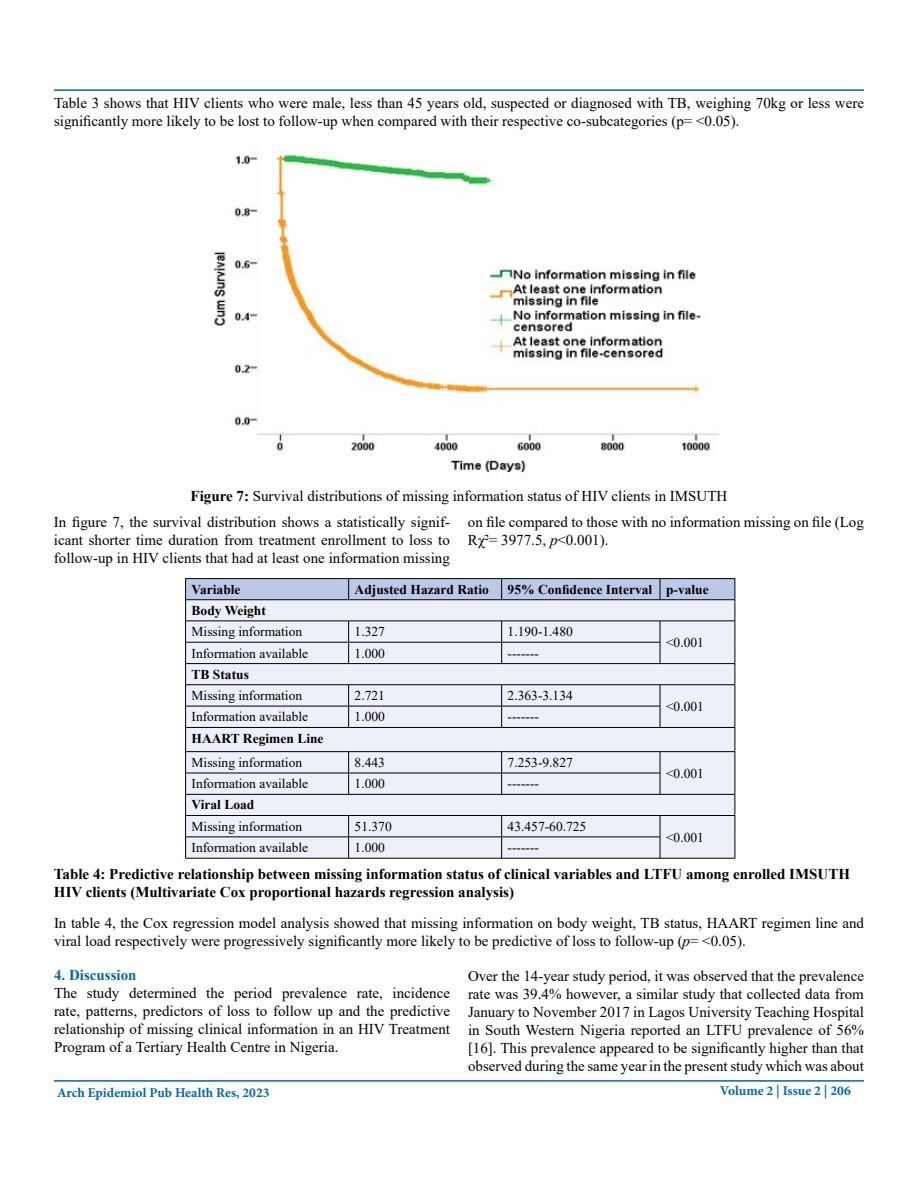
<style>
.page{position:relative;width:918px;height:1188px;background:#fff}
.page>*{position:absolute;margin:0;border:0;box-sizing:border-box;transform-origin:0 0}
.t1{font:15px/18px "Times New Roman";color:#000}
.t2{font:700 15px/18px "Times New Roman";color:#000}
.t3{font:700 15px "Times New Roman";color:#0066b3}
.t4{font:13.5px "Times New Roman";color:#000}
.t5{font:700 13.5px "Times New Roman";color:#000}
.t6{font:700 13.5px "Minion Pro";color:#0066b3}
.s1{font-weight:700}
.s2{font-style:italic}
</style>
<div class="page">
<hr style="left:54px;top:1080px;width:810px;height:2px;background:#0066b3">
<hr style="left:54px;top:89px;width:810px;height:2px;background:#0066b3">
<img style="left:214px;top:153px;width:505px;height:320px">
<hr style="left:185px;top:578px;width:164px;height:1px;background:#000">
<hr style="left:349px;top:578px;width:153px;height:1px;background:#000">
<hr style="left:502px;top:578px;width:158px;height:1px;background:#000">
<hr style="left:660px;top:578px;width:75px;height:1px;background:#000">
<svg style="left:185px;top:579px;width:551px;height:279px;background:#d6d8e2"></svg>
<hr style="left:185px;top:858px;width:164px;height:1px;background:#000">
<hr style="left:349px;top:858px;width:153px;height:1px;background:#000">
<hr style="left:502px;top:858px;width:158px;height:1px;background:#000">
<hr style="left:660px;top:858px;width:75px;height:1px;background:#000">
<p class="t1" style="left:54px;top:93px;width:812px">Table 3 shows that HIV clients who were male, less than 45 years old, suspected or diagnosed with TB, weighing 70kg or less were significantly more likely to be lost to follow-up when compared with their respective co-subcategories (p= &lt;0.05).</p>
<p class="t1" style="left:191px;top:486px;width:538px"><span class="s1">Figure 7:</span> Survival distributions of missing information status of HIV clients in IMSUTH</p>
<p class="t1" style="left:54px;top:513px;width:398px;text-align:justify">In figure 7, the survival distribution shows a statistically signif&shy;icant shorter time duration from treatment enrollment to loss to follow-up in HIV clients that had at least one information missing</p>
<p class="t1" style="left:468px;top:513px;width:397px">on file compared to those with no information missing on file (Log<br>Rχ2= 3977.5, <span class="s2">p</span>&lt;0.001).</p>
<p class="t5" style="left:192px;top:579px;width:51px">Variable</p>
<p class="t5" style="left:355px;top:579px;width:136px">Adjusted Hazard Ratio</p>
<p class="t5" style="left:508px;top:579px;width:203px">95% Confidence Interval p-value</p>
<p class="t5" style="left:192px;top:601px;width:76px">Body Weight</p>
<p class="t4" style="left:192px;top:622px;width:112px">Missing information</p>
<p class="t4" style="left:355px;top:622px;width:32px">1.327</p>
<p class="t4" style="left:508px;top:622px;width:67px">1.190-1.480</p>
<p class="t4" style="left:666px;top:633px;width:39px">&lt;0.001</p>
<p class="t4" style="left:192px;top:644px;width:118px">Information available</p>
<p class="t4" style="left:355px;top:644px;width:32px">1.000</p>
<p class="t4" style="left:508px;top:644px;width:33px">-------</p>
<p class="t5" style="left:192px;top:664px;width:59px">TB Status</p>
<p class="t4" style="left:192px;top:686px;width:112px">Missing information</p>
<p class="t4" style="left:355px;top:686px;width:32px">2.721</p>
<p class="t4" style="left:508px;top:686px;width:67px">2.363-3.134</p>
<p class="t4" style="left:666px;top:697px;width:39px">&lt;0.001</p>
<p class="t4" style="left:192px;top:707px;width:118px">Information available</p>
<p class="t4" style="left:355px;top:707px;width:32px">1.000</p>
<p class="t4" style="left:508px;top:707px;width:33px">-------</p>
<p class="t5" style="left:192px;top:728px;width:134px">HAART Regimen Line</p>
<p class="t4" style="left:192px;top:753px;width:112px">Missing information</p>
<p class="t4" style="left:355px;top:753px;width:32px">8.443</p>
<p class="t4" style="left:508px;top:753px;width:67px">7.253-9.827</p>
<p class="t4" style="left:666px;top:764px;width:39px">&lt;0.001</p>
<p class="t4" style="left:192px;top:774px;width:118px">Information available</p>
<p class="t4" style="left:355px;top:774px;width:32px">1.000</p>
<p class="t4" style="left:508px;top:774px;width:33px">-------</p>
<p class="t5" style="left:192px;top:795px;width:64px">Viral Load</p>
<p class="t4" style="left:192px;top:817px;width:112px">Missing information</p>
<p class="t4" style="left:355px;top:817px;width:39px">51.370</p>
<p class="t4" style="left:508px;top:817px;width:80px">43.457-60.725</p>
<p class="t4" style="left:666px;top:827px;width:39px">&lt;0.001</p>
<p class="t4" style="left:192px;top:838px;width:118px">Information available</p>
<p class="t4" style="left:355px;top:838px;width:32px">1.000</p>
<p class="t4" style="left:508px;top:838px;width:33px">-------</p>
<p class="t2" style="left:54px;top:864px;width:798px">Table 4: Predictive relationship between missing information status of clinical variables and LTFU among enrolled IMSUTH<br>HIV clients (Multivariate Cox proportional hazards regression analysis)</p>
<p class="t1" style="left:54px;top:914px;width:812px">In table 4, the Cox regression model analysis showed that missing information on body weight, TB status, HAART regimen line and viral load respectively were progressively significantly more likely to be predictive of loss to follow-up (<span class="s2">p</span>= &lt;0.05).</p>
<p class="t3" style="left:54px;top:965px;width:84px">4. Discussion</p>
<p class="t1" style="left:54px;top:984px;width:398px;text-align:justify">The study determined the period prevalence rate, incidence rate, patterns, predictors of loss to follow up and the predictive relationship of missing clinical information in an HIV Treatment Program of a Tertiary Health Centre in Nigeria.</p>
<p class="t1" style="left:468px;top:966px;width:398px;text-align:justify">Over the 14-year study period, it was observed that the prevalence rate was 39.4% however, a similar study that collected data from January to November 2017 in Lagos University Teaching Hospital in South Western Nigeria reported an LTFU prevalence of 56% [16]. This prevalence appeared to be significantly higher than that observed during the same year in the present study which was about</p>
<p class="t6" style="left:57px;top:1083px;width:214px">Arch Epidemiol Pub Health Res, 2023</p>
<p class="t6" style="left:720px;top:1082px;width:133px">Volume 2 | Issue 2 | 206</p>
</div>
